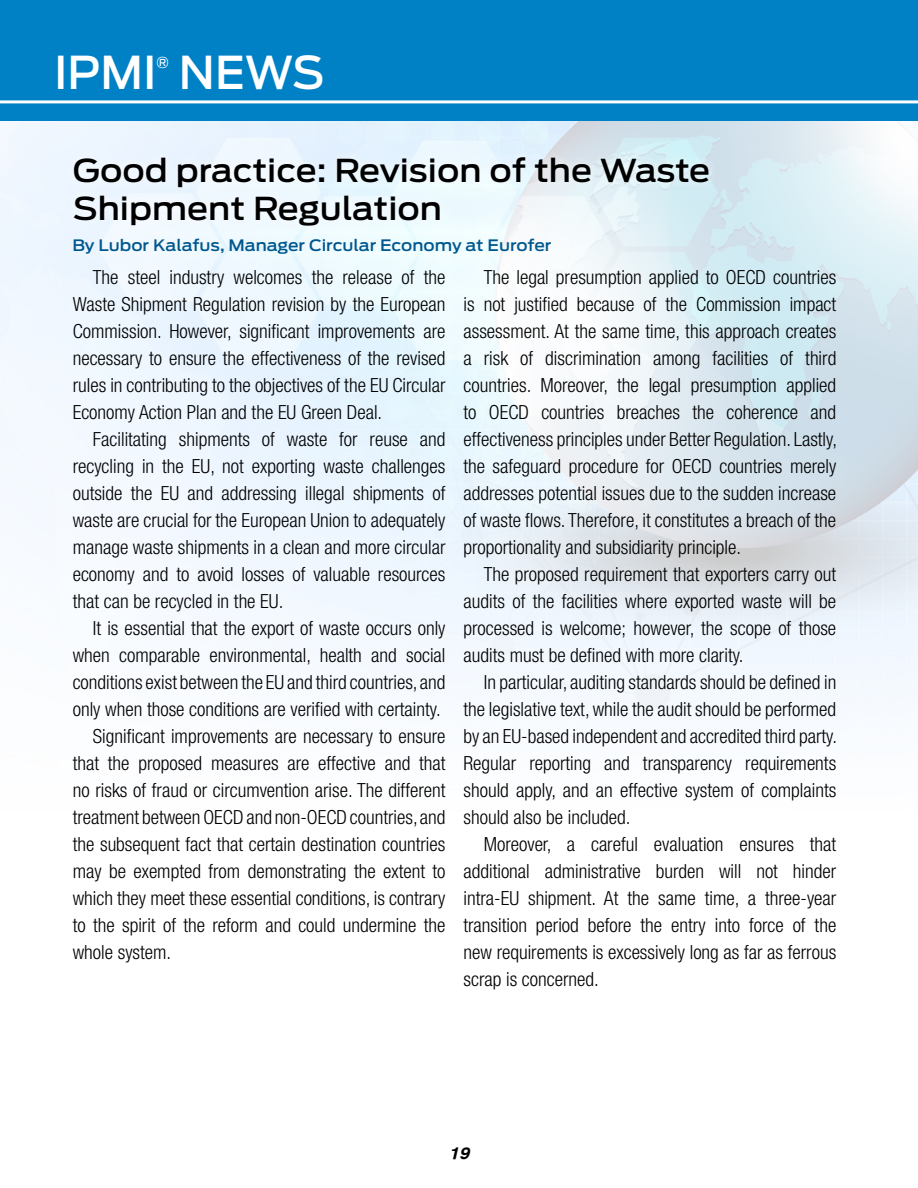
<style>
.page{position:relative;width:918px;height:1188px;background:#fff}
.page>*{position:absolute;margin:0;border:0;box-sizing:border-box;transform-origin:0 0}
.t1{font:500 45px "Ford Antenna";color:#fff}
.t2{font:500 31.35px/37.5px "Ford Antenna";color:#000;scale:1.11 1}
.t3{font:300 condensed 19.5px/27px "Helvetica Neue LT Std";color:#000;text-align:justify}
.t4{font:italic 700 16.5px "Helvetica";color:#000;scale:1.1 1}
.t5{font:500 15.6px "Ford Antenna";color:#00578e;scale:1.11 1}
.t6{font:500 15px "Ford Antenna";color:#fff}
</style>
<div class="page">
<div style="left:64px;top:148px;width:654px;height:88px;background:#fff;opacity:.75"></div>
<div style="left:0;top:0;width:918px;height:122px;background:#0081c6"></div>
<hr style="left:0;top:100px;width:918px;height:3px;background:#fff">
<h1 class="t1" style="left:54px;top:33px;width:104px">IPMI</h1>
<p class="t6" style="left:157px;top:49px;width:14px">®</p>
<h1 class="t1" style="left:179px;top:33px;width:147px">NEWS</h1>
<h2 class="t2" style="left:73px;top:149px;width:576px">Good practice: Revision of the Waste<br>Shipment Regulation</h2>
<p class="t5" style="left:72px;top:231px;width:433px">By Lubor Kalafus, Manager Circular Economy at Eurofer</p>
<p class="t3" style="left:73px;top:263px;width:374px;text-indent:20px">The steel industry welcomes the release of the Waste Shipment Regulation revision by the European Commission. However, significant improvements are necessary to ensure the effectiveness of the revised rules in contributing to the objectives of the EU Circular Economy Action Plan and the EU Green Deal.</p>
<p class="t3" style="left:73px;top:425px;width:374px;text-indent:20px">Facilitating shipments of waste for reuse and recycling in the EU, not exporting waste challenges outside the EU and addressing illegal shipments of waste are crucial for the European Union to adequately manage waste shipments in a clean and more circular economy and to avoid losses of valuable resources that can be recycled in the EU.</p>
<p class="t3" style="left:93px;top:614px;width:354px">It is essential that the export of waste occurs only</p>
<p class="t3" style="left:73px;top:641px;width:374px">when comparable environmental, health and social</p>
<p class="t3" style="left:73px;top:668px;width:374px">conditions exist between the EU and third countries, and</p>
<p class="t3" style="left:73px;top:695px;width:369px">only when those conditions are verified with certainty.</p>
<p class="t3" style="left:93px;top:722px;width:354px">Significant improvements are necessary to ensure</p>
<p class="t3" style="left:73px;top:749px;width:374px">that the proposed measures are effective and that</p>
<p class="t3" style="left:73px;top:776px;width:374px">no risks of fraud or circumvention arise. The different</p>
<p class="t3" style="left:73px;top:803px;width:374px">treatment between OECD and non-OECD countries, and</p>
<p class="t3" style="left:73px;top:830px;width:374px">the subsequent fact that certain destination countries</p>
<p class="t3" style="left:73px;top:857px;width:374px">may be exempted from demonstrating the extent to</p>
<p class="t3" style="left:73px;top:884px;width:374px">which they meet these essential conditions, is contrary</p>
<p class="t3" style="left:73px;top:911px;width:374px">to the spirit of the reform and could undermine the</p>
<p class="t3" style="left:73px;top:938px;width:100px">whole system.</p>
<p class="t3" style="left:464px;top:263px;width:375px;text-indent:20px">The legal presumption applied to OECD countries is not justified because of the Commission impact assessment. At the same time, this approach creates a risk of discrimination among facilities of third countries. Moreover, the legal presumption applied to OECD countries breaches the coherence and effectiveness principles under Better Regulation. Lastly, the safeguard procedure for OECD countries merely addresses potential issues due to the sudden increase of waste flows. Therefore, it constitutes a breach of the proportionality and subsidiarity principle.</p>
<p class="t3" style="left:464px;top:560px;width:374px;text-indent:20px">The proposed requirement that exporters carry out audits of the facilities where exported waste will be processed is welcome; however, the scope of those audits must be defined with more clarity.</p>
<p class="t3" style="left:464px;top:668px;width:375px;text-indent:20px">In particular, auditing standards should be defined in the legislative text, while the audit should be performed by an EU-based independent and accredited third party.<br>Regular reporting and transparency requirements should apply, and an effective system of complaints should also be included.</p>
<p class="t3" style="left:464px;top:830px;width:374px;text-indent:20px">Moreover, a careful evaluation ensures that additional administrative burden will not hinder intra-EU shipment. At the same time, a three-year transition period before the entry into force of the new requirements is excessively long as far as ferrous scrap is concerned.</p>
<p class="t4" style="left:449px;top:1143px;width:20px">19</p>
</div>
